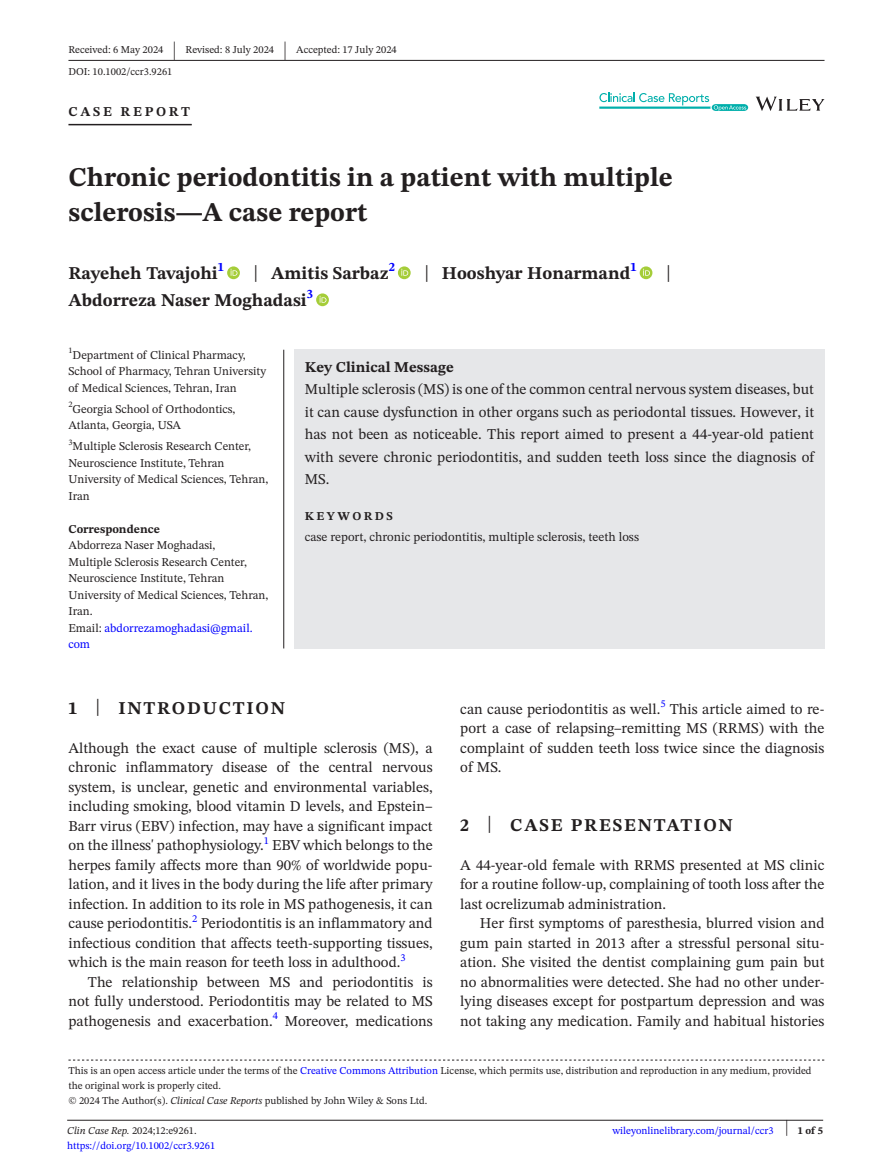
<style>
.page{position:relative;width:893px;height:1174px;background:#fff}
.page>*{position:absolute;margin:0;border:0;box-sizing:border-box;transform-origin:0 0}
.t1{font:700 27px/34.5px "STIX Two Text";color:#231f20}
.t2{font:25.65px "STIX Two Text";color:#231f20;scale:.49 1}
.t3{font:23.4px "STIX Two Text";color:#231f20;scale:.77 1}
.t4{font:700 18px "STIX Two Text";color:#231f20}
.t5{font:700 18px "STIX Two Text";letter-spacing:.1em;color:#231f20}
.t6{font:15px/19.5px "STIX Two Text";color:#231f20;text-align:justify}
.t7{font:700 15px "STIX Two Text";color:#231f20}
.t8{font:700 13.5px "STIX Two Text";letter-spacing:.2em;color:#231f20}
.t9{font:12.75px "STIX Two Text";color:#231f20}
.t10{font:12px/16.5px "STIX Two Text";color:#231f20}
.t11{font:700 12px "STIX Two Text";color:#231f20}
.t12{font:700 12px "STIX Two Text";letter-spacing:.2em;color:#231f20}
.t13{font:10.5px/15px "STIX Two Text";color:#231f20}
.t14{font:10.5px "STIX Two Text";color:#00f}
.t15{font:700 10.5px "STIX Two Text";color:#231f20}
.s1{font-weight:400;font-size:23.4px}
.s2{color:#00f}
.s3{font-weight:400;font-size:23.7px}
.s4{font-style:italic}
.s5{font-weight:400;font-size:22.2px}
</style>
<div class="page">
<hr style="left:67px;top:1119px;width:756px;height:1px;background:#231f20">
<svg style="left:756px;top:97px;width:68px;height:14px"></svg>
<svg style="left:599px;top:93px;width:149px;height:18px"></svg>
<hr style="left:68px;top:60px;width:756px;height:1px;background:#231f20">
<hr style="left:68px;top:124px;width:124px;height:1px;background:#231f20">
<svg style="left:227px;top:266px;width:13px;height:13px"></svg>
<svg style="left:231px;top:269px;width:6px;height:7px"></svg>
<svg style="left:398px;top:266px;width:13px;height:13px"></svg>
<svg style="left:401px;top:269px;width:7px;height:7px"></svg>
<div style="left:640px;top:266px;width:12px;height:13px;background:#a5cd39;border-radius:50%"></div>
<svg style="left:643px;top:269px;width:7px;height:7px"></svg>
<svg style="left:316px;top:293px;width:13px;height:13px"></svg>
<svg style="left:320px;top:296px;width:6px;height:7px"></svg>
<svg style="left:68px;top:1059px;width:756px;height:1px"></svg>
<hr style="left:283px;top:350px;width:1px;height:298px;background:#231f20">
<div style="left:294px;top:350px;width:530px;height:202px;background:#e6e7e9"></div>
<div style="left:294px;top:551px;width:530px;height:97px;background:#e6e7e9"></div>
<p class="t13" style="left:68px;top:42px;width:96px">Received: 6 May 2024</p>
<h2 class="t2" style="left:173px;top:32px;width:8px">|</h2>
<p class="t13" style="left:186px;top:42px;width:90px">Revised: 8 July 2024</p>
<h2 class="t2" style="left:283px;top:32px;width:8px">|</h2>
<p class="t13" style="left:296px;top:42px;width:102px">Accepted: 17 July 2024</p>
<p class="t13" style="left:68px;top:64px;width:105px">DOI: 10.1002/ccr3.9261</p>
<p class="t8" style="left:68px;top:101px;width:123px">CASE REPORT</p>
<h1 class="t1" style="left:68px;top:161px;width:606px">Chronic periodontitis in a patient with multiple sclerosis—A case report</h1>
<p class="t4" style="left:68px;top:260px;width:157px">Rayeheh Tavajohi<sup>1</sup></p>
<p class="t4" style="left:254px;top:260px;width:143px"><span class="s1">|</span> Amitis Sarbaz<sup>2</sup></p>
<p class="t4" style="left:424px;top:260px;width:214px"><span class="s1">|</span> Hooshyar Honarmand<sup>1</sup></p>
<h3 class="t3" style="left:666px;top:257px;width:8px">|</h3>
<p class="t4" style="left:68px;top:287px;width:246px">Abdorreza Naser Moghadasi<sup>3</sup></p>
<p class="t10" style="left:68px;top:346px;width:199px"><sup>1</sup>Department of Clinical Pharmacy,<br>School of Pharmacy, Tehran University of Medical Sciences, Tehran, Iran</p>
<p class="t10" style="left:68px;top:400px;width:169px"><sup>2</sup>Georgia School of Orthodontics,<br>Atlanta, Georgia, USA</p>
<p class="t10" style="left:68px;top:438px;width:201px"><sup>3</sup>Multiple Sclerosis Research Center,<br>Neuroscience Institute, Tehran<br>University of Medical Sciences, Tehran,<br>Iran</p>
<p class="t11" style="left:68px;top:520px;width:93px">Correspondence</p>
<p class="t10" style="left:68px;top:537px;width:201px">Abdorreza Naser Moghadasi,<br>Multiple Sclerosis Research Center,<br>Neuroscience Institute, Tehran<br>University of Medical Sciences, Tehran,<br>Iran.<br>Email: <span class="s2">abdorrezamoghadasi@gmail. com</span></p>
<p class="t7" style="left:305px;top:356px;width:150px">Key Clinical Message</p>
<p class="t6" style="left:305px;top:378px;width:511px;line-height:22.5px">Multiple sclerosis (MS) is one of the common central nervous system diseases, but it can cause dysfunction in other organs such as periodontal tissues. However, it has not been as noticeable. This report aimed to present a 44-year-old patient with severe chronic periodontitis, and sudden teeth loss since the diagnosis of MS.</p>
<p class="t12" style="left:305px;top:507px;width:90px">KEYWORDS</p>
<p class="t9" style="left:305px;top:528px;width:336px">case report, chronic periodontitis, multiple sclerosis, teeth loss</p>
<p class="t5" style="left:68px;top:695px;width:218px">1 <span class="s3">|</span> INTRODUCTION</p>
<p class="t6" style="left:68px;top:738px;width:366px">Although the exact cause of multiple sclerosis (MS), a chronic inflammatory disease of the central nervous system, is unclear, genetic and environmental variables, including smoking, blood vitamin D levels, and Epstein– Barr virus (EBV) infection, may have a significant impact on the illness' pathophysiology.</p>
<p class="t14" style="left:264px;top:832px;width:7px">1</p>
<p class="t6" style="left:68px;top:835px;width:366px;text-indent:204px">EBV which belongs to the herpes family affects more than 90% of worldwide popu&shy;lation, and it lives in the body during the life after primary infection. In addition to its role in MS pathogenesis, it can cause periodontitis.</p>
<p class="t14" style="left:192px;top:910px;width:7px">2</p>
<p class="t6" style="left:68px;top:913px;width:366px;text-indent:132px">Periodontitis is an inflammatory and infectious condition that affects teeth-supporting tissues, which is the main reason for teeth loss in adulthood.</p>
<p class="t14" style="left:400px;top:949px;width:7px">3</p>
<p class="t6" style="left:68px;top:972px;width:366px;text-indent:20px">The relationship between MS and periodontitis is not fully understood. Periodontitis may be related to MS pathogenesis and exacerbation.</p>
<p class="t14" style="left:273px;top:1008px;width:7px">4</p>
<p class="t6" style="left:285px;top:1011px;width:149px">Moreover, medications</p>
<p class="t6" style="left:460px;top:699px;width:202px">can cause periodontitis as well.</p>
<p class="t14" style="left:660px;top:696px;width:7px">5</p>
<p class="t6" style="left:460px;top:699px;width:366px;text-indent:210px">This article aimed to re&shy;port a case of relapsing–remitting MS (RRMS) with the complaint of sudden teeth loss twice since the diagnosis of MS.</p>
<p class="t5" style="left:460px;top:812px;width:274px">2 <span class="s3">|</span> CASE PRESENTATION</p>
<p class="t6" style="left:460px;top:855px;width:366px">A 44-year-old female with RRMS presented at MS clinic for a routine follow-up, complaining of tooth loss after the last ocrelizumab administration.</p>
<p class="t6" style="left:460px;top:913px;width:366px;text-indent:20px">Her first symptoms of paresthesia, blurred vision and gum pain started in 2013 after a stressful personal situ&shy;ation. She visited the dentist complaining gum pain but no abnormalities were detected. She had no other under&shy;lying diseases except for postpartum depression and was not taking any medication. Family and habitual histories</p>
<p class="t13" style="left:68px;top:1063px;width:745px">This is an open access article under the terms of the <span class="s2">Creative Commons Attribution</span> License, which permits use, distribution and reproduction in any medium, provided the original work is properly cited.<br>© 2024 The Author(s). <span class="s4">Clinical Case Reports</span> published by John Wiley &amp; Sons Ltd.</p>
<p class="t13" style="left:67px;top:1123px;width:131px"><span class="s4">Clin Case Rep.</span> 2024;12:e9261.</p>
<p class="t15" style="left:785px;top:1123px;width:39px"><span class="s5">|</span> 1 of 5</p>
<p class="t14" style="left:67px;top:1138px;width:150px">https://doi.org/10.1002/ccr3.9261</p>
<p class="t14" style="left:612px;top:1123px;width:163px">wileyonlinelibrary.com/journal/ccr3</p>
</div>
